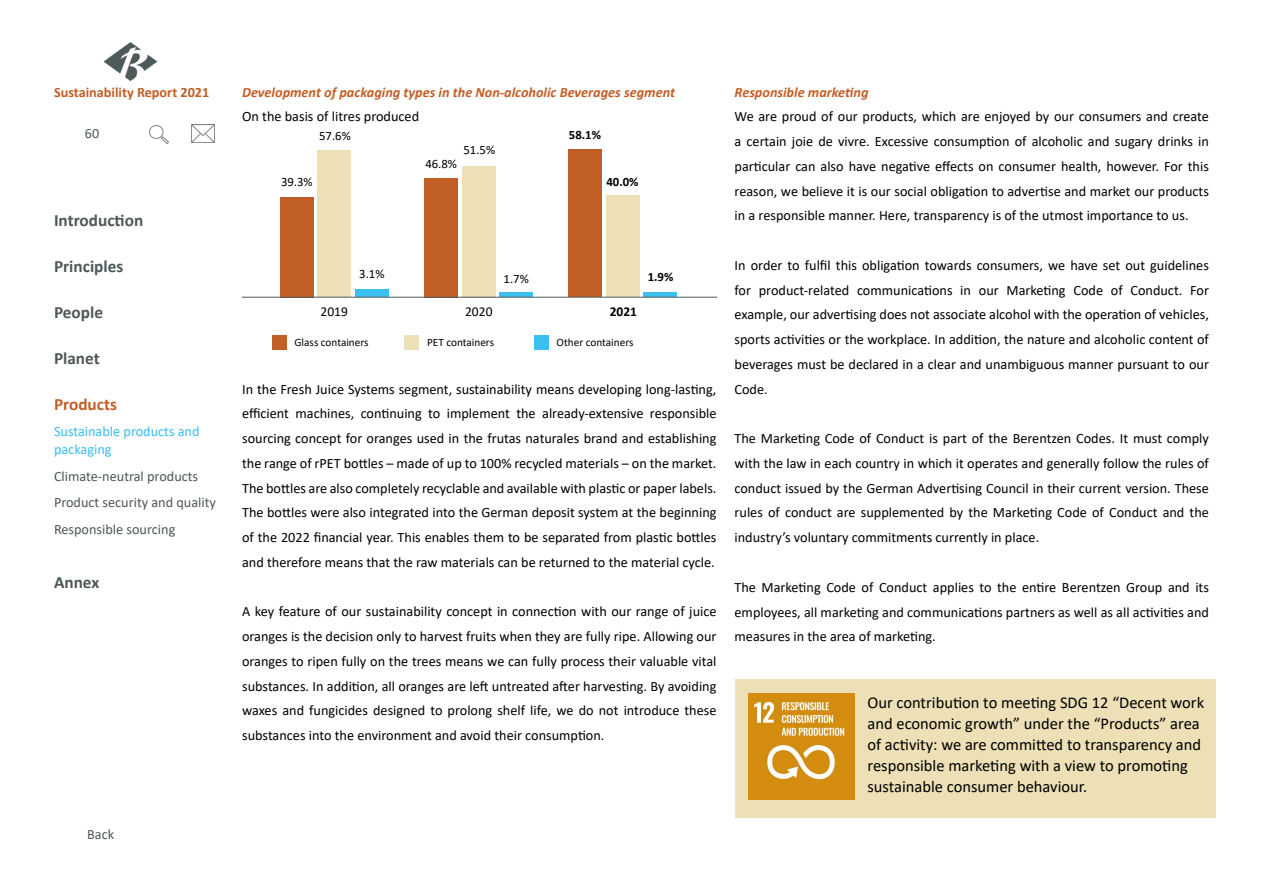
<style>
.page{position:relative;width:1263px;height:893px;background:#fff}
.page>*{position:absolute;margin:0;border:0;box-sizing:border-box;transform-origin:0 0}
.t1{font:700 17.25px "Calibri";color:#4e5859}
.t2{font:700 17.25px "Calibri";color:#c25e26}
.t3{font:16.5px/21px "Calibri";color:#000}
.t4{font:14.25px/24.8px "Calibri";color:#000;text-align:justify}
.t5{font:italic 700 14.25px "Calibri";color:#c25e26}
.t6{font:14.25px/26.5px "Calibri";color:#4e5859}
.t7{font:14.25px/18px "Calibri";color:#37bff0}
.t8{font:700 14.25px "Calibri";color:#c25e26}
.t9{font:14.1px "Calibri";color:#4e5859}
.t10{font:13.5px "Calibri";color:#000}
.t11{font:700 13.5px "Calibri";color:#000}
.t12{font:12.75px "Calibri";color:#000}
.t13{font:700 12.75px "Calibri";color:#000}
.t14{font:11.25px "Calibri";color:#000}
</style>
<div class="page">
<img style="left:103px;top:43px;width:55px;height:38px">
<img style="left:150px;top:125px;width:18px;height:19px">
<img style="left:192px;top:125px;width:22px;height:17px">
<div style="left:735px;top:679px;width:480px;height:139px;background:#ede0b6"></div>
<div style="left:355px;top:289px;width:33px;height:8px;background:#3abff0"></div>
<svg style="left:499px;top:293px;width:34px;height:4px"></svg>
<div style="left:644px;top:292px;width:33px;height:5px;background:#3abff0"></div>
<div style="left:318px;top:150px;width:33px;height:147px;background:#ede0b7"></div>
<div style="left:462px;top:166px;width:33px;height:131px;background:#ede0b7"></div>
<div style="left:606px;top:195px;width:34px;height:102px;background:#ede0b7"></div>
<div style="left:280px;top:197px;width:33px;height:100px;background:#c25f26"></div>
<div style="left:424px;top:178px;width:34px;height:119px;background:#c25f26"></div>
<div style="left:569px;top:149px;width:33px;height:148px;background:#c25f26"></div>
<hr style="left:242px;top:297px;width:474px;height:1px;background:#4f595a">
<div style="left:272px;top:335px;width:15px;height:15px;background:#c25f26"></div>
<div style="left:404px;top:335px;width:15px;height:15px;background:#ede0b7"></div>
<div style="left:534px;top:335px;width:15px;height:15px;background:#3abff0"></div>
<img style="left:748px;top:693px;width:107px;height:106px">
<p class="t8" style="left:54px;top:82px;width:157px">Sustainability Report 2021</p>
<p class="t9" style="left:85px;top:123px;width:16px">60</p>
<p class="t1" style="left:54px;top:208px;width:91px">Introduction</p>
<p class="t1" style="left:54px;top:254px;width:71px">Principles</p>
<p class="t1" style="left:54px;top:300px;width:51px">People</p>
<p class="t1" style="left:54px;top:346px;width:47px">Planet</p>
<p class="t2" style="left:54px;top:392px;width:64px">Products</p>
<p class="t7" style="left:54px;top:422px;width:147px">Sustainable products and packaging</p>
<p class="t6" style="left:54px;top:462px;width:164px">Climate-neutral products<br>Product security and quality<br>Responsible sourcing</p>
<p class="t1" style="left:54px;top:570px;width:47px">Annex</p>
<p class="t6" style="left:87px;top:821px;width:29px">Back</p>
<p class="t5" style="left:242px;top:82px;width:434px">Development of packaging types in the Non-alcoholic Beverages segment</p>
<p class="t4" style="left:242px;top:104px;width:179px">On the basis of litres produced</p>
<p class="t12" style="left:319px;top:126px;width:33px">57.6%</p>
<p class="t12" style="left:281px;top:173px;width:33px">39.3%</p>
<p class="t12" style="left:463px;top:141px;width:33px">51.5%</p>
<p class="t12" style="left:425px;top:155px;width:33px">46.8%</p>
<p class="t13" style="left:569px;top:126px;width:34px">58.1%</p>
<p class="t13" style="left:606px;top:173px;width:34px">40.0%</p>
<p class="t12" style="left:359px;top:265px;width:27px">3.1%</p>
<p class="t12" style="left:503px;top:270px;width:27px">1.7%</p>
<p class="t10" style="left:321px;top:302px;width:29px">2019</p>
<p class="t10" style="left:465px;top:302px;width:29px">2020</p>
<p class="t11" style="left:610px;top:302px;width:29px">2021</p>
<p class="t14" style="left:295px;top:335px;width:76px">Glass containers</p>
<p class="t14" style="left:427px;top:335px;width:68px">PET containers</p>
<p class="t14" style="left:557px;top:335px;width:78px">Other containers</p>
<p class="t13" style="left:648px;top:268px;width:27px">1.9%</p>
<p class="t4" style="left:242px;top:376px;width:476px">In the Fresh Juice Systems segment, sustainability means developing long-lasting, efficient machines, continuing to implement the already-extensive responsible sourcing concept for oranges used in the frutas naturales brand and establishing the range of rPET bottles – made of up to 100% recycled materials – on the market.<br>The bottles are also completely recyclable and available with plastic or paper labels.<br>The bottles were also integrated into the German deposit system at the beginning of the 2022 financial year. This enables them to be separated from plastic bottles and therefore means that the raw materials can be returned to the material cycle.</p>
<p class="t4" style="left:242px;top:599px;width:476px">A key feature of our sustainability concept in connection with our range of juice oranges is the decision only to harvest fruits when they are fully ripe. Allowing our oranges to ripen fully on the trees means we can fully process their valuable vital substances. In addition, all oranges are left untreated after harvesting. By avoiding waxes and fungicides designed to prolong shelf life, we do not introduce these substances into the environment and avoid their consumption.</p>
<p class="t5" style="left:734px;top:82px;width:136px">Responsible marketing</p>
<p class="t4" style="left:734px;top:104px;width:476px">We are proud of our products, which are enjoyed by our consumers and create a certain joie de vivre. Excessive consumption of alcoholic and sugary drinks in particular can also have negative effects on consumer health, however. For this reason, we believe it is our social obligation to advertise and market our products in a responsible manner. Here, transparency is of the utmost importance to us.</p>
<p class="t4" style="left:734px;top:252px;width:476px">In order to fulfil this obligation towards consumers, we have set out guidelines for product-related communications in our Marketing Code of Conduct. For example, our advertising does not associate alcohol with the operation of vehicles, sports activities or the workplace. In addition, the nature and alcoholic content of beverages must be declared in a clear and unambiguous manner pursuant to our Code.</p>
<p class="t4" style="left:734px;top:426px;width:476px">The Marketing Code of Conduct is part of the Berentzen Codes. It must comply with the law in each country in which it operates and generally follow the rules of conduct issued by the German Advertising Council in their current version. These rules of conduct are supplemented by the Marketing Code of Conduct and the industry’s voluntary commitments currently in place.</p>
<p class="t4" style="left:734px;top:574px;width:476px">The Marketing Code of Conduct applies to the entire Berentzen Group and its employees, all marketing and communications partners as well as all activities and measures in the area of marketing.</p>
<p class="t3" style="left:867px;top:692px;width:338px">Our contribution to meeting SDG 12 “Decent work and economic growth” under the “Products” area of activity: we are committed to transparency and responsible marketing with a view to promoting sustainable consumer behaviour.</p>
</div>
